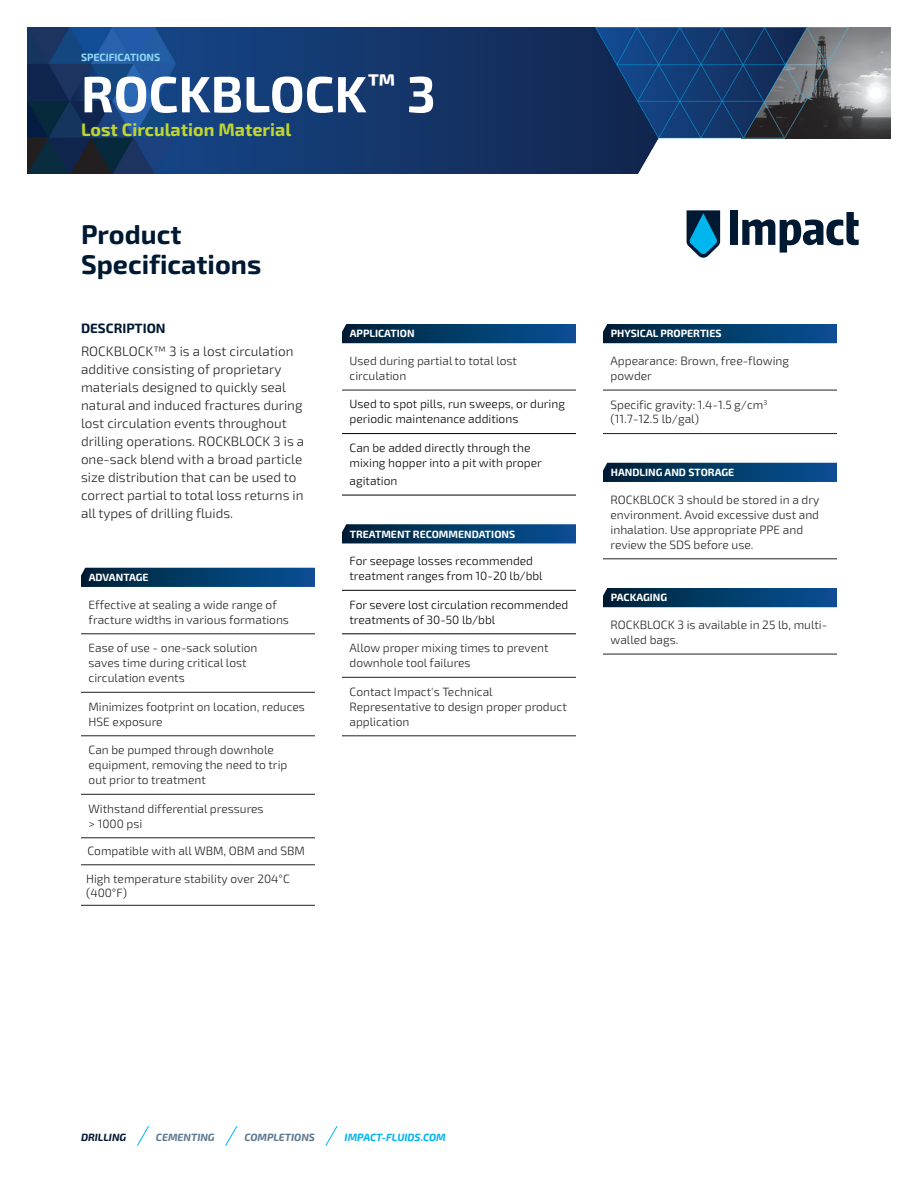
<style>
.page{position:relative;width:918px;height:1188px;background:#fff}
.page>*{position:absolute;margin:0;border:0;box-sizing:border-box;transform-origin:0 0}
.Product_Name{font:700 51px "Exo 2";color:#fff}
.t1{font:700 27px/30px "Exo 2";color:#001932}
.Product_Description{font:700 18px "Exo 2";color:#c1d72f}
.Copy{font:300 13.5px/18px "Exo 2";color:#231f20}
.Copy_-_Subhead{font:700 13.5px "Exo 2";color:#001932}
.Copy_-_Underline{font:300 12px/15px "Exo 2";color:#231f20}
.Copy_-_Underline-2{font:300 12px/15px "Exo 2";color:#000}
.Specification_Head{font:700 10.5px "Exo 2";color:#fff}
.t2{font:italic 700 10.5px "Exo 2";color:#5e798e}
.t3{font:italic 700 10.5px "Exo 2";color:#00b6ef}
.CH-Spec_Blue{font:700 10.5px "Exo 2";color:#91d8f7}
.t4{font:italic 700 10.5px "Exo 2";color:#001932}
</style>
<div class="page">
<img style="left:849px;top:27px;width:42px;height:111px">
<img style="left:27px;top:27px;width:822px;height:147px">
<svg style="left:137px;top:1126px;width:12px;height:20px"></svg>
<svg style="left:225px;top:1126px;width:12px;height:20px"></svg>
<svg style="left:325px;top:1126px;width:12px;height:20px"></svg>
<div style="left:730px;top:211px;width:8px;height:34px;background:#001932"></div>
<svg style="left:742px;top:212px;width:117px;height:41px"></svg>
<svg style="left:686px;top:210px;width:34px;height:48px;background:#257597"></svg>
<hr style="left:81px;top:633px;width:234px;height:1px;background:#231f20">
<hr style="left:81px;top:692px;width:234px;height:1px;background:#231f20">
<hr style="left:81px;top:735px;width:234px;height:1px;background:#231f20">
<hr style="left:81px;top:794px;width:234px;height:1px;background:#231f20">
<hr style="left:81px;top:837px;width:234px;height:1px;background:#231f20">
<hr style="left:81px;top:864px;width:234px;height:1px;background:#231f20">
<svg style="left:81px;top:568px;width:234px;height:19px;background:#043b67"></svg>
<hr style="left:342px;top:390px;width:234px;height:1px;background:#231f20">
<hr style="left:342px;top:433px;width:234px;height:1px;background:#000">
<hr style="left:342px;top:495px;width:234px;height:1px;background:#000">
<hr style="left:342px;top:590px;width:234px;height:1px;background:#000">
<hr style="left:342px;top:633px;width:234px;height:1px;background:#000">
<hr style="left:342px;top:677px;width:234px;height:1px;background:#231f20">
<hr style="left:342px;top:735px;width:234px;height:1px;background:#231f20">
<svg style="left:342px;top:324px;width:234px;height:19px;background:#033a67"></svg>
<svg style="left:342px;top:524px;width:234px;height:19px;background:#073d69"></svg>
<hr style="left:603px;top:390px;width:234px;height:1px;background:#231f20">
<hr style="left:603px;top:433px;width:234px;height:1px;background:#231f20">
<hr style="left:603px;top:558px;width:234px;height:1px;background:#231f20">
<hr style="left:603px;top:654px;width:234px;height:1px;background:#231f20">
<svg style="left:603px;top:324px;width:234px;height:19px;background:#033a67"></svg>
<svg style="left:603px;top:463px;width:234px;height:19px;background:#043a67"></svg>
<svg style="left:603px;top:588px;width:234px;height:19px;background:#033a67"></svg>
<hr style="left:81px;top:905px;width:234px;height:1px;background:#231f20">
<p class="CH-Spec_Blue" style="left:81px;top:51px;width:81px">SPECIFICATIONS</p>
<p class="Product_Name" style="left:81px;top:64px;width:356px">ROCKBLOCK<sup>™</sup> 3</p>
<p class="Product_Description" style="left:81px;top:119px;width:212px">Lost Circulation Material</p>
<h2 class="t1" style="left:81px;top:220px;width:182px">Product<br>Specifications</h2>
<p class="Copy_-_Subhead" style="left:81px;top:321px;width:86px">DESCRIPTION</p>
<p class="Copy" style="left:81px;top:343px;width:225px">ROCKBLOCK™ 3 is a lost circulation additive consisting of proprietary materials designed to quickly seal natural and induced fractures during lost circulation events throughout drilling operations. ROCKBLOCK 3 is a one-sack blend with a broad particle size distribution that can be used to correct partial to total loss returns in all types of drilling fluids.</p>
<p class="Specification_Head" style="left:89px;top:571px;width:61px">ADVANTAGE</p>
<p class="Copy_-_Underline" style="left:89px;top:597px;width:202px">Effective at sealing a wide range of fracture widths in various formations</p>
<p class="Copy_-_Underline" style="left:89px;top:641px;width:171px">Ease of use - one-sack solution saves time during critical lost circulation events</p>
<p class="Copy_-_Underline" style="left:89px;top:699px;width:218px">Minimizes footprint on location, reduces<br>HSE exposure</p>
<p class="Copy_-_Underline" style="left:89px;top:743px;width:200px">Can be pumped through downhole equipment, removing the need to trip out prior to treatment</p>
<p class="Copy_-_Underline" style="left:89px;top:801px;width:177px">Withstand differential pressures &gt; 1000 psi</p>
<p class="Copy_-_Underline" style="left:87px;top:843px;width:219px">Compatible with all WBM, OBM and SBM</p>
<p class="Copy_-_Underline" style="left:86px;top:872px;width:205px;line-height:14.4px">High temperature stability over 204°C (400°F)</p>
<p class="Specification_Head" style="left:350px;top:327px;width:66px">APPLICATION</p>
<p class="Copy_-_Underline" style="left:350px;top:354px;width:169px">Used during partial to total lost circulation</p>
<p class="Copy_-_Underline-2" style="left:350px;top:397px;width:217px">Used to spot pills, run sweeps, or during periodic maintenance additions</p>
<p class="Copy_-_Underline-2" style="left:350px;top:441px;width:194px">Can be added directly through the mixing hopper into a pit with proper</p>
<p class="Copy_-_Underline-2" style="left:350px;top:474px;width:49px">agitation</p>
<p class="Specification_Head" style="left:350px;top:528px;width:167px">TREATMENT RECOMMENDATIONS</p>
<p class="Copy_-_Underline-2" style="left:350px;top:554px;width:195px">For seepage losses recommended treatment ranges from 10-20 lb/bbl</p>
<p class="Copy_-_Underline-2" style="left:350px;top:597px;width:220px">For severe lost circulation recommended treatments of 30-50 lb/bbl</p>
<p class="Copy_-_Underline" style="left:350px;top:641px;width:200px">Allow proper mixing times to prevent downhole tool failures</p>
<p class="Copy_-_Underline" style="left:350px;top:685px;width:219px">Contact Impact's Technical<br>Representative to design proper product application</p>
<p class="Specification_Head" style="left:611px;top:327px;width:112px">PHYSICAL PROPERTIES</p>
<p class="Copy_-_Underline" style="left:611px;top:354px;width:180px">Appearance: Brown, free-flowing powder</p>
<p class="Copy_-_Underline" style="left:611px;top:397px;width:158px">Specific gravity: 1.4-1.5 g/cm<sup>3 </sup>(11.7-12.5 lb/gal)</p>
<p class="Specification_Head" style="left:611px;top:466px;width:125px">HANDLING AND STORAGE</p>
<p class="Copy_-_Underline" style="left:611px;top:492px;width:210px">ROCKBLOCK 3 should be stored in a dry environment. Avoid excessive dust and inhalation. Use appropriate PPE and review the SDS before use.</p>
<p class="Specification_Head" style="left:611px;top:591px;width:58px">PACKAGING</p>
<p class="Copy_-_Underline" style="left:611px;top:618px;width:218px">ROCKBLOCK 3 is available in 25 lb, multi&shy;walled bags.</p>
<p class="t4" style="left:81px;top:1131px;width:47px">DRILLING</p>
<p class="t2" style="left:156px;top:1131px;width:60px">CEMENTING</p>
<p class="t2" style="left:244px;top:1131px;width:72px">COMPLETIONS</p>
<p class="t3" style="left:345px;top:1131px;width:103px">IMPACT-FLUIDS.COM</p>
</div>
